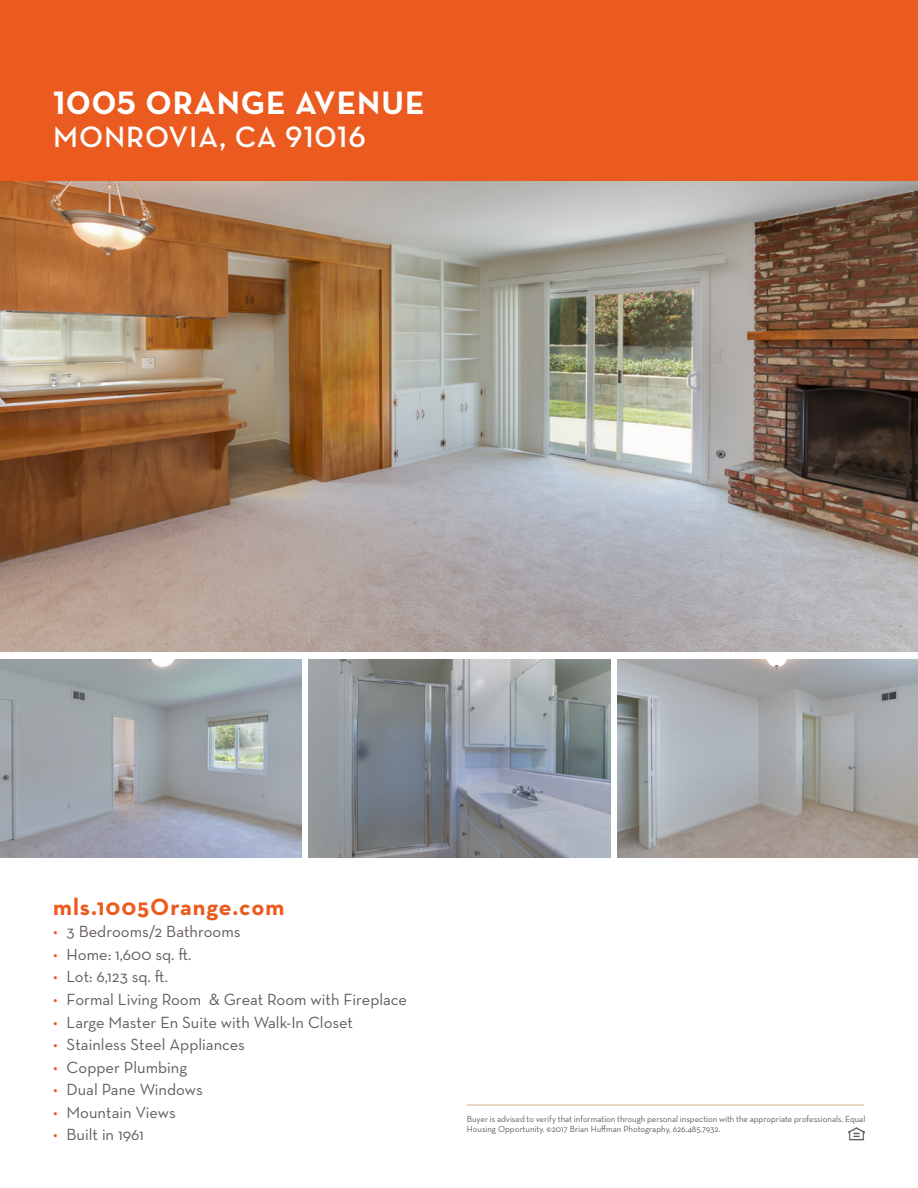
<style>
.page{position:relative;width:918px;height:1188px;background:#fff}
.page>*{position:absolute;margin:0;border:0;box-sizing:border-box;transform-origin:0 0}
.t1{font:700 33px "Neutraface Text";letter-spacing:.03em;color:#fff}
.t2{font:600 30px "Neutraface Text";letter-spacing:.03em;color:#fff}
.Paragraph_Style_1{font:700 24px "Neutraface Text";letter-spacing:.04em;color:#eb5b20}
.t3{font:16.5px "Neutraface Text";color:#635c5a}
.t4{font:9px/9.8px "Neutraface Text";color:#635c5a}
.s1{color:#eb5b20}
</style>
<div class="page">
<img style="left:0;top:181px;width:918px;height:470px">
<img style="left:309px;top:659px;width:301px;height:199px">
<img style="left:0;top:659px;width:301px;height:199px">
<img style="left:618px;top:659px;width:300px;height:199px">
<hr style="left:467px;top:1104px;width:397px;height:2px;background:#e2caac">
<div style="left:0;top:0;width:918px;height:181px;background:#eb5b20"></div>
<img style="left:848px;top:1128px;width:17px;height:12px">
<p class="t1" style="left:53px;top:82px;width:373px">1005 ORANGE AVENUE</p>
<p class="t2" style="left:53px;top:118px;width:314px">MONROVIA, CA 91016</p>
<p class="Paragraph_Style_1" style="left:53px;top:891px;width:233px">mls.1005Orange.com</p>
<p class="t3" style="left:53px;top:921px;width:189px"><span class="s1">•</span> 3 Bedrooms/2 Bathrooms</p>
<p class="t3" style="left:53px;top:944px;width:140px"><span class="s1">•</span> Home: 1,600 sq. ft.</p>
<p class="t3" style="left:53px;top:966px;width:116px"><span class="s1">•</span> Lot: 6,123 sq. ft.</p>
<p class="t3" style="left:53px;top:989px;width:355px"><span class="s1">•</span> Formal Living Room &amp; Great Room with Fireplace</p>
<p class="t3" style="left:53px;top:1012px;width:302px"><span class="s1">•</span> Large Master En Suite with Walk-In Closet</p>
<p class="t3" style="left:53px;top:1034px;width:193px"><span class="s1">•</span> Stainless Steel Appliances</p>
<p class="t3" style="left:53px;top:1057px;width:135px"><span class="s1">•</span> Copper Plumbing</p>
<p class="t3" style="left:53px;top:1079px;width:151px"><span class="s1">•</span> Dual Pane Windows</p>
<p class="t3" style="left:53px;top:1102px;width:124px"><span class="s1">•</span> Mountain Views</p>
<p class="t3" style="left:53px;top:1125px;width:92px"><span class="s1">•</span> Built in 1961</p>
<p class="t4" style="left:467px;top:1114px;width:400px">Buyer is advised to verify that information through personal inspection with the appropriate professionals. Equal<br>Housing Opportunity. ©2017 Brian Huffman Photography, 626.485.7932.</p>
</div>
